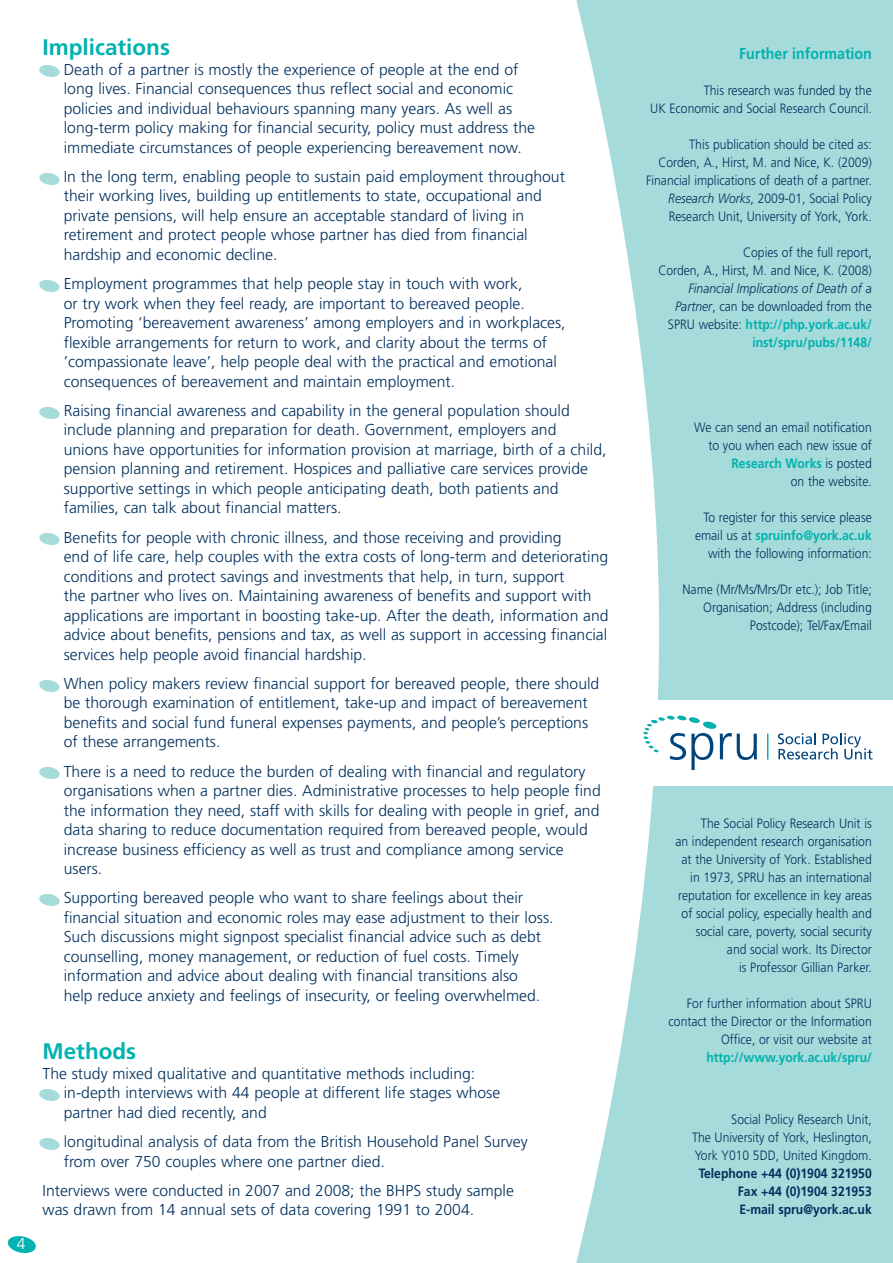
<style>
.page{position:relative;width:893px;height:1263px;background:#fff}
.page>*{position:absolute;margin:0;border:0;box-sizing:border-box;transform-origin:0 0}
.t1{font:700 22.5px "Frutiger";color:#00b2b0}
.t2{font:300 15.75px/19.5px "Frutiger";color:#00305e}
.t3{font:700 15.75px "Frutiger";color:#00b2b0;scale:.9 1}
.t4{font:300 15.75px "Frutiger";color:#fff}
.t5{font:300 13.5px/18px "Frutiger";color:#00305e;text-align:right;scale:.9 1}
.t6{font:700 13.5px/18px "Frutiger";color:#00b2b0;text-align:right;scale:.9 1}
.t7{font:700 13.5px/18px "Frutiger";color:#00305e;text-align:justify;scale:.9 1}
.s1{font-style:italic}
.s2{font-weight:300;font-style:italic;color:#00305e}
.s3{font-weight:300;color:#00305e}
.s4{font-weight:700;color:#00b2b0}
</style>
<div class="page">
<svg style="left:576px;top:0;width:316px;height:1263px;fill:#a5dbda"></svg>
<img style="left:7px;top:1236px;width:29px;height:16px">
<div style="left:641px;top:700px;width:251px;height:85px;background:#fff"></div>
<svg style="left:643px;top:715px;width:114px;height:55px"></svg>
<svg style="left:778px;top:733px;width:94px;height:27px"></svg>
<svg style="left:767px;top:734px;width:1px;height:25px"></svg>
<img style="left:39px;top:65px;width:21px;height:12px">
<img style="left:39px;top:173px;width:21px;height:11px">
<img style="left:39px;top:280px;width:21px;height:11px">
<img style="left:39px;top:407px;width:21px;height:11px">
<img style="left:39px;top:533px;width:21px;height:12px">
<img style="left:39px;top:680px;width:21px;height:11px">
<img style="left:39px;top:767px;width:21px;height:12px">
<img style="left:39px;top:894px;width:21px;height:12px">
<img style="left:39px;top:1089px;width:21px;height:12px">
<img style="left:39px;top:1138px;width:21px;height:11px">
<p class="t4" style="left:17px;top:1237px;width:10px">4</p>
<h1 class="t1" style="left:43px;top:38px;width:129px">Implications</h1>
<p class="t2" style="left:64px;top:61px;width:473px">Death of a partner is mostly the experience of people at the end of long lives. Financial consequences thus reflect social and economic policies and individual behaviours spanning many years. As well as long-term policy making for financial security, policy must address the immediate circumstances of people experiencing bereavement now.</p>
<p class="t2" style="left:64px;top:168px;width:503px">In the long term, enabling people to sustain paid employment throughout their working lives, building up entitlements to state, occupational and private pensions, will help ensure an acceptable standard of living in retirement and protect people whose partner has died from financial hardship and economic decline.</p>
<p class="t2" style="left:64px;top:275px;width:503px">Employment programmes that help people stay in touch with work,<br>or try work when they feel ready, are important to bereaved people.<br>Promoting ‘bereavement awareness’ among employers and in workplaces, flexible arrangements for return to work, and clarity about the terms of ’compassionate leave’, help people deal with the practical and emotional consequences of bereavement and maintain employment.</p>
<p class="t2" style="left:64px;top:402px;width:544px">Raising financial awareness and capability in the general population should include planning and preparation for death. Government, employers and<br>unions have opportunities for information provision at marriage, birth of a child, pension planning and retirement. Hospices and palliative care services provide supportive settings in which people anticipating death, both patients and families, can talk about financial matters.</p>
<p class="t2" style="left:64px;top:529px;width:546px">Benefits for people with chronic illness, and those receiving and providing<br>end of life care, help couples with the extra costs of long-term and deteriorating conditions and protect savings and investments that help, in turn, support<br>the partner who lives on. Maintaining awareness of benefits and support with applications are important in boosting take-up. After the death, information and advice about benefits, pensions and tax, as well as support in accessing financial services help people avoid financial hardship.</p>
<p class="t2" style="left:64px;top:675px;width:537px">When policy makers review financial support for bereaved people, there should be thorough examination of entitlement, take-up and impact of bereavement benefits and social fund funeral expenses payments, and people’s perceptions of these arrangements.</p>
<p class="t2" style="left:64px;top:763px;width:538px">There is a need to reduce the burden of dealing with financial and regulatory organisations when a partner dies. Administrative processes to help people find the information they need, staff with skills for dealing with people in grief, and data sharing to reduce documentation required from bereaved people, would increase business efficiency as well as trust and compliance among service users.</p>
<p class="t2" style="left:64px;top:889px;width:491px">Supporting bereaved people who want to share feelings about their financial situation and economic roles may ease adjustment to their loss.<br>Such discussions might signpost specialist financial advice such as debt counselling, money management, or reduction of fuel costs. Timely information and advice about dealing with financial transitions also<br>help reduce anxiety and feelings of insecurity, or feeling overwhelmed.</p>
<h1 class="t1" style="left:43px;top:1043px;width:95px">Methods</h1>
<p class="t2" style="left:64px;top:1065px;width:438px;text-indent:-21px">The study mixed qualitative and quantitative methods including: in-depth interviews with 44 people at different life stages whose partner had died recently, and</p>
<p class="t2" style="left:64px;top:1133px;width:465px">longitudinal analysis of data from the British Household Panel Survey from over 750 couples where one partner died.</p>
<p class="t2" style="left:43px;top:1182px;width:473px">Interviews were conducted in 2007 and 2008; the BHPS study sample was drawn from 14 annual sets of data covering 1991 to 2004.</p>
<p class="t3" style="left:739px;top:47px;width:149px">Further information</p>
<p class="t5" style="left:650px;top:82px;width:248px">This research was funded by the<br>UK Economic and Social Research Council.</p>
<p class="t5" style="left:646px;top:136px;width:252px">This publication should be cited as:<br>Corden, A., Hirst, M. and Nice, K. (2009)<br>Financial implications of death of a partner.<br><span class="s1">Research Works</span>, 2009-01, Social Policy Research Unit, University of York, York.</p>
<p class="t5" style="left:658px;top:244px;width:239px">Copies of the full report,<br>Corden, A., Hirst, M. and Nice, K. (2008)</p>
<p class="t6" style="left:668px;top:280px;width:228px"><span class="s2">Financial Implications of Death of a Partner</span><span class="s3">, can be downloaded from the SPRU website:</span> http://php.york.ac.uk/ inst/spru/pubs/1148/</p>
<p class="t5" style="left:694px;top:420px;width:199px">We can send an email notification to you when each new issue of<br><span class="s4">Research Works</span> is posted<br>on the website.</p>
<p class="t5" style="left:695px;top:510px;width:198px">To register for this service please email us at <span class="s4">spruinfo@york.ac.uk </span>with the following information:</p>
<p class="t5" style="left:682px;top:582px;width:212px">Name (Mr/Ms/Mrs/Dr etc.); Job Title;<br>Organisation; Address (including<br>Postcode); Tel/Fax/Email</p>
<p class="t5" style="left:675px;top:816px;width:220px">The Social Policy Research Unit is<br>an independent research organisation at the University of York. Established in 1973, SPRU has an international reputation for excellence in key areas of social policy, especially health and social care, poverty, social security and social work. Its Director<br>is Professor Gillian Parker.</p>
<p class="t5" style="left:668px;top:996px;width:227px">For further information about SPRU contact the Director or the Information<br>Office, or visit our website at</p>
<p class="t6" style="left:706px;top:1050px;width:185px">http://www.york.ac.uk/spru/</p>
<p class="t5" style="left:692px;top:1111px;width:201px;text-align:justify;text-indent:39px">Social Policy Research Unit, The University of York, Heslington, York Y010 5DD, United Kingdom.</p>
<p class="t7" style="left:738px;top:1165px;width:150px;text-indent:-39px">Telephone +44 (0)1904 321950<br>Fax +44 (0)1904 321953<br>E-mail spru@york.ac.uk</p>
</div>
